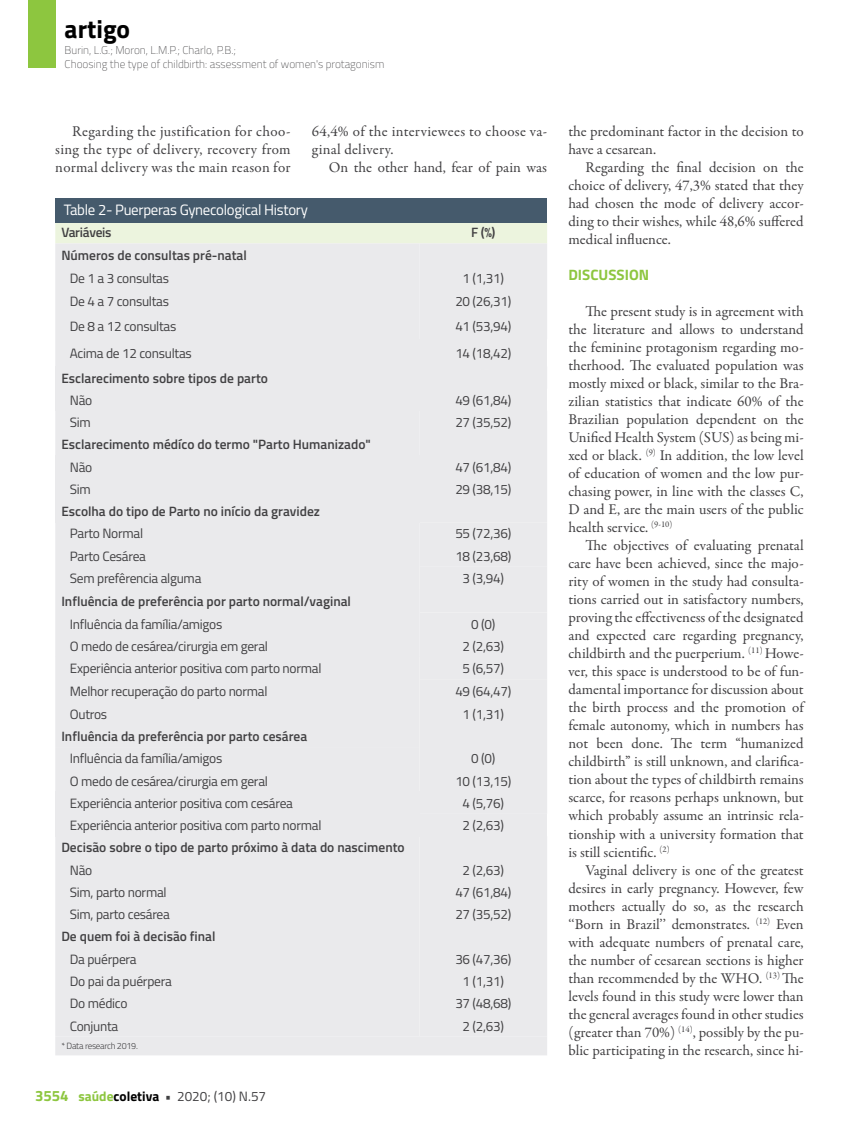
<style>
.page{position:relative;width:859px;height:1132px;background:#fff}
.page>*{position:absolute;margin:0;border:0;box-sizing:border-box;transform-origin:0 0}
.t1{font:700 25.5px "Titillium";color:#000}
.t2{font:15px/18px "Garamond Premr Pro";color:#414042;text-align:justify}
.t3{font:15px/18px "Garamond Premr Pro";letter-spacing:.02em;color:#414042}
.t4{font:15px "Titillium";letter-spacing:-.02em;color:#fff}
.t5{font:700 15px "Titillium";color:#8dc63f}
.t6{font:13.5px "Titillium";letter-spacing:-.02em;color:#414042}
.t7{font:600 13.5px "Titillium";color:#414042}
.t8{font:600 13.5px "Titillium";letter-spacing:-.02em;color:#414042}
.t9{font:100 11.25px/13.5px "Titillium";color:#414042}
.t10{font:300 9px "Titillium";letter-spacing:-.03em;color:#414042}
.s1{font-weight:700;font-size:15px;color:#8dc63f}
.s2{font-weight:700;color:#8dc63f}
.s3{font-weight:700;color:#000}
.s4{font-weight:700}
</style>
<div class="page">
<div style="left:28px;top:0;width:27px;height:68px;background:#8dc63f"></div>
<svg style="left:55px;top:222px;width:492px;height:166px;background:#e9eae9"></svg>
<div style="left:420px;top:339px;width:127px;height:27px;background:#eaeaec"></div>
<div style="left:55px;top:366px;width:365px;height:22px;background:#eaeaec"></div>
<div style="left:55px;top:388px;width:365px;height:23px;background:#eaeaec"></div>
<div style="left:420px;top:388px;width:127px;height:23px;background:#eaeaec"></div>
<div style="left:55px;top:411px;width:492px;height:643px;background:#eaeaec"></div>
<div style="left:420px;top:411px;width:127px;height:625px;background:#eaeaec"></div>
<div style="left:55px;top:455px;width:365px;height:22px;background:#eaeaec"></div>
<div style="left:55px;top:477px;width:365px;height:23px;background:#eaeaec"></div>
<div style="left:55px;top:500px;width:365px;height:22px;background:#eaeaec"></div>
<div style="left:55px;top:522px;width:492px;height:67px;background:#eaeaec"></div>
<div style="left:420px;top:612px;width:127px;height:67px;background:#eaeaec"></div>
<div style="left:55px;top:656px;width:365px;height:380px;background:#eaeaec"></div>
<div style="left:55px;top:746px;width:365px;height:45px;background:#eaeaec"></div>
<div style="left:55px;top:791px;width:365px;height:22px;background:#eaeaec"></div>
<div style="left:55px;top:813px;width:365px;height:22px;background:#eaeaec"></div>
<div style="left:420px;top:813px;width:127px;height:22px;background:#eaeaec"></div>
<div style="left:55px;top:198px;width:492px;height:24px;background:#455a6c"></div>
<h1 class="t1" style="left:65px;top:10px;width:67px">artigo</h1>
<p class="t9" style="left:65px;top:43px;width:321px">Burin, L.G.; Moron, L.M.P.; Charlo, P.B.;<br>Choosing the type of childbirth: assessment of women's protagonism</p>
<p class="t2" style="left:55px;top:122px;width:237px;text-indent:17px">Regarding the justification for choo&shy;sing the type of delivery, recovery from normal delivery was the main reason for</p>
<p class="t3" style="left:312px;top:122px;width:237px">64,4% of the interviewees to choose va&shy;ginal delivery.</p>
<p class="t2" style="left:329px;top:158px;width:220px">On the other hand, fear of pain was</p>
<p class="t4" style="left:64px;top:199px;width:246px">Table 2- Puerperas Gynecological History</p>
<p class="t8" style="left:61px;top:222px;width:52px">Variáveis</p>
<p class="t7" style="left:471px;top:222px;width:26px">F (%)</p>
<p class="t7" style="left:61px;top:245px;width:187px">Números de consultas pré-natal</p>
<p class="t6" style="left:70px;top:268px;width:101px">De 1 a 3 consultas</p>
<p class="t6" style="left:463px;top:268px;width:43px">1 (1,31)</p>
<p class="t6" style="left:70px;top:291px;width:101px">De 4 a 7 consultas</p>
<p class="t6" style="left:455px;top:291px;width:58px">20 (26,31)</p>
<p class="t6" style="left:70px;top:316px;width:108px">De 8 a 12 consultas</p>
<p class="t6" style="left:455px;top:316px;width:58px">41 (53,94)</p>
<p class="t6" style="left:70px;top:343px;width:123px">Acima de 12 consultas</p>
<p class="t6" style="left:455px;top:343px;width:58px">14 (18,42)</p>
<p class="t7" style="left:61px;top:367px;width:208px">Esclarecimento sobre tipos de parto</p>
<p class="t6" style="left:70px;top:390px;width:24px">Não</p>
<p class="t6" style="left:455px;top:390px;width:58px">49 (61,84)</p>
<p class="t6" style="left:70px;top:412px;width:23px">Sim</p>
<p class="t6" style="left:455px;top:412px;width:58px">27 (35,52)</p>
<p class="t7" style="left:61px;top:434px;width:311px">Esclarecimento médíco do termo "Parto Humanizado"</p>
<p class="t6" style="left:70px;top:457px;width:24px">Não</p>
<p class="t6" style="left:455px;top:457px;width:58px">47 (61,84)</p>
<p class="t6" style="left:70px;top:479px;width:23px">Sim</p>
<p class="t6" style="left:455px;top:479px;width:58px">29 (38,15)</p>
<p class="t7" style="left:61px;top:501px;width:260px">Escolha do tipo de Parto no início da gravidez</p>
<p class="t6" style="left:70px;top:523px;width:75px">Parto Normal</p>
<p class="t6" style="left:455px;top:523px;width:58px">55 (72,36)</p>
<p class="t6" style="left:70px;top:546px;width:78px">Parto Cesárea</p>
<p class="t6" style="left:455px;top:546px;width:58px">18 (23,68)</p>
<p class="t6" style="left:70px;top:568px;width:133px">Sem prefêrencia alguma</p>
<p class="t6" style="left:463px;top:568px;width:43px">3 (3,94)</p>
<p class="t7" style="left:61px;top:590px;width:291px">Influência de preferência por parto normal/vaginal</p>
<p class="t6" style="left:70px;top:614px;width:154px">Influência da família/amigos</p>
<p class="t6" style="left:471px;top:614px;width:26px">0 (0)</p>
<p class="t6" style="left:70px;top:636px;width:200px">O medo de cesárea/cirurgia em geral</p>
<p class="t6" style="left:463px;top:636px;width:43px">2 (2,63)</p>
<p class="t6" style="left:70px;top:658px;width:253px">Experiência anterior positiva com parto normal</p>
<p class="t6" style="left:463px;top:658px;width:43px">5 (6,57)</p>
<p class="t6" style="left:70px;top:681px;width:199px">Melhor recuperação do parto normal</p>
<p class="t6" style="left:455px;top:681px;width:58px">49 (64,47)</p>
<p class="t6" style="left:70px;top:704px;width:39px">Outros</p>
<p class="t6" style="left:463px;top:704px;width:43px">1 (1,31)</p>
<p class="t7" style="left:61px;top:726px;width:247px">Influência da preferência por parto cesárea</p>
<p class="t6" style="left:70px;top:748px;width:154px">Influência da família/amigos</p>
<p class="t6" style="left:471px;top:748px;width:26px">0 (0)</p>
<p class="t6" style="left:70px;top:770px;width:200px">O medo de cesárea/cirurgia em geral</p>
<p class="t6" style="left:455px;top:770px;width:58px">10 (13,15)</p>
<p class="t6" style="left:70px;top:793px;width:225px">Experiência anterior positiva com cesárea</p>
<p class="t6" style="left:463px;top:793px;width:43px">4 (5,76)</p>
<p class="t6" style="left:70px;top:815px;width:253px">Experiência anterior positiva com parto normal</p>
<p class="t6" style="left:463px;top:815px;width:43px">2 (2,63)</p>
<p class="t7" style="left:61px;top:837px;width:345px">Decisão sobre o tipo de parto próximo à data do nascimento</p>
<p class="t6" style="left:70px;top:859px;width:24px">Não</p>
<p class="t6" style="left:463px;top:859px;width:43px">2 (2,63)</p>
<p class="t6" style="left:70px;top:882px;width:98px">Sim, parto normal</p>
<p class="t6" style="left:455px;top:882px;width:58px">47 (61,84)</p>
<p class="t6" style="left:70px;top:904px;width:102px">Sim, parto cesárea</p>
<p class="t6" style="left:455px;top:904px;width:58px">27 (35,52)</p>
<p class="t7" style="left:61px;top:926px;width:156px">De quem foi à decisão final</p>
<p class="t6" style="left:70px;top:948px;width:68px">Da puérpera</p>
<p class="t6" style="left:455px;top:948px;width:58px">36 (47,36)</p>
<p class="t6" style="left:70px;top:971px;width:104px">Do pai da puérpera</p>
<p class="t6" style="left:463px;top:971px;width:43px">1 (1,31)</p>
<p class="t6" style="left:70px;top:993px;width:59px">Do médico</p>
<p class="t6" style="left:455px;top:993px;width:58px">37 (48,68)</p>
<p class="t6" style="left:70px;top:1015px;width:50px">Conjunta</p>
<p class="t6" style="left:463px;top:1015px;width:43px">2 (2,63)</p>
<p class="t10" style="left:61px;top:1039px;width:78px">* Data research 2019.</p>
<p class="t6" style="left:35px;top:1086px;width:233px"><span class="s1">3554</span> <span class="s2">saúde</span><span class="s3">coletiva</span> <span class="s4">•</span> 2020; (10) N.57</p>
<p class="t2" style="left:568px;top:122px;width:237px">the predominant factor in the decision to have a cesarean.</p>
<p class="t2" style="left:568px;top:158px;width:237px;text-indent:17px">Regarding the final decision on the choice of delivery, 47,3% stated that they had chosen the mode of delivery accor&shy;ding to their wishes, while 48,6% suffered medical influence.</p>
<p class="t5" style="left:568px;top:263px;width:82px">DISCUSSION</p>
<p class="t2" style="left:568px;top:302px;width:237px;text-indent:17px">The present study is in agreement with the literature and allows to understand the feminine protagonism regarding mo&shy;therhood. The evaluated population was mostly mixed or black, similar to the Bra&shy;zilian statistics that indicate 60% of the Brazilian population dependent on the Unified Health System (SUS) as being mi&shy;xed or black. <sup>(9)</sup> In addition, the low level of education of women and the low pur&shy;chasing power, in line with the classes C, D and E, are the main users of the public health service. <sup>(9-10)</sup></p>
<p class="t2" style="left:568px;top:536px;width:237px;text-indent:17px">The objectives of evaluating prenatal care have been achieved, since the majo&shy;rity of women in the study had consulta&shy;tions carried out in satisfactory numbers, proving the effectiveness of the designated and expected care regarding pregnancy, childbirth and the puerperium. <sup>(11)</sup> Howe&shy;ver, this space is understood to be of fun&shy;damental importance for discussion about the birth process and the promotion of female autonomy, which in numbers has not been done. The term “humanized childbirth” is still unknown, and clarifica&shy;tion about the types of childbirth remains scarce, for reasons perhaps unknown, but which probably assume an intrinsic rela&shy;tionship with a university formation that is still scientific. <sup>(2)</sup></p>
<p class="t2" style="left:568px;top:860px;width:237px;text-indent:17px">Vaginal delivery is one of the greatest desires in early pregnancy. However, few mothers actually do so, as the research ‘‘Born in Brazil’’ demonstrates. <sup>(12)</sup> Even with adequate numbers of prenatal care, the number of cesarean sections is higher than recommended by the WHO. <sup>(13)</sup> The levels found in this study were lower than the general averages found in other studies (greater than 70%) <sup>(14)</sup>, possibly by the pu&shy;blic participating in the research, since hi-</p>
</div>
